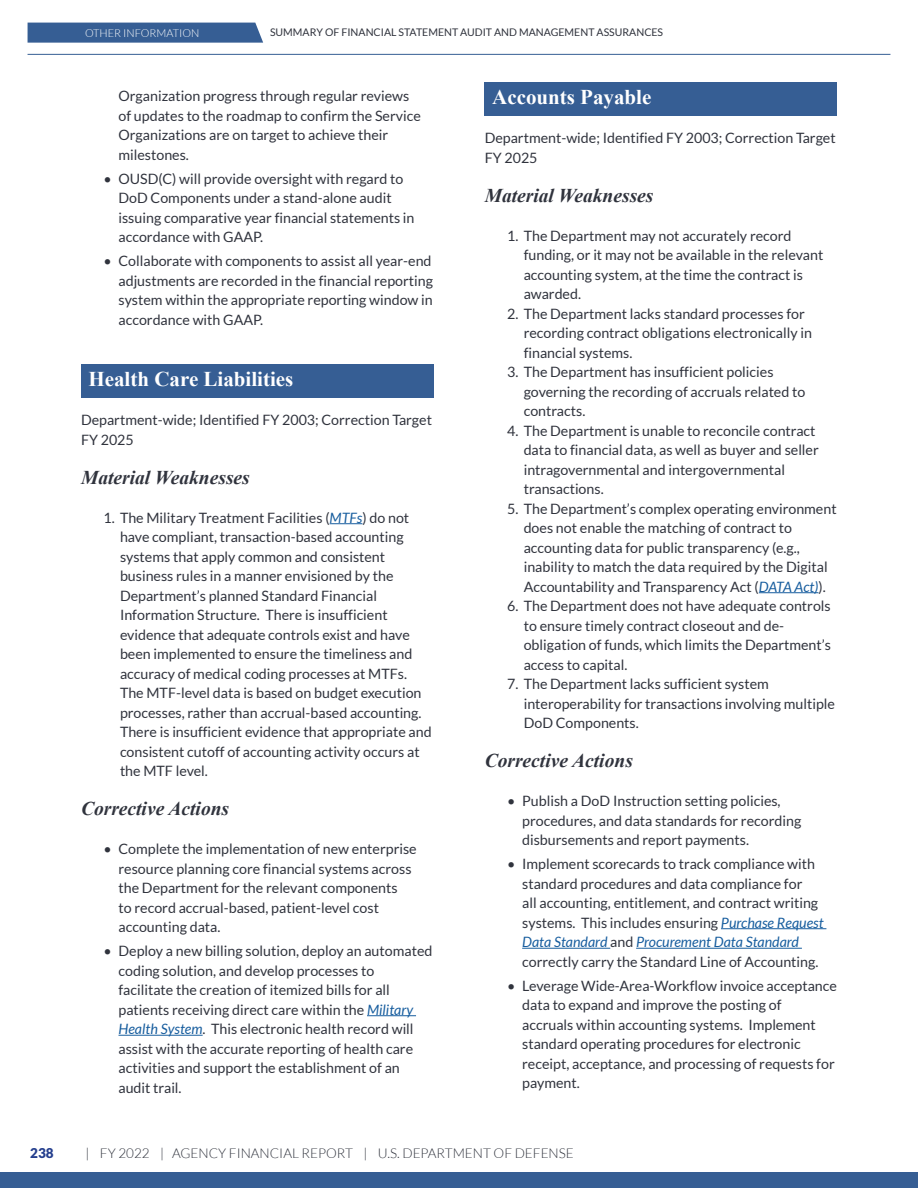
<style>
.page{position:relative;width:918px;height:1188px;background:#fff}
.page>*{position:absolute;margin:0;border:0;box-sizing:border-box;transform-origin:0 0}
.t1{font:700 21px "Times New Roman";color:#fff}
.t2{font:italic 700 19.5px "Times New Roman";color:#30333d}
.t3{font:14.25px/19.5px "Lato";color:#30333d}
.t4{font:300 13.5px "Lato";color:#30333d}
.t5{font:900 13.5px "Lato";color:#253f8e}
.t6{font:300 10.95px "Lato";color:#fff}
.t7{font:10.5px "Lato";color:#30333d}
.s1{font-style:italic;color:#175d9e}
</style>
<div class="page">
<hr style="left:28px;top:54px;width:862px;height:1px;background:#365e94">
<div style="left:28px;top:23px;width:235px;height:20px;background:#365e94"></div>
<div style="left:0;top:1172px;width:918px;height:16px;background:#365e94"></div>
<div style="left:81px;top:364px;width:352px;height:34px;background:#365e94"></div>
<hr style="left:330px;top:523px;width:32px;height:1px;background:#175d9e">
<hr style="left:367px;top:1015px;width:49px;height:1px;background:#175d9e">
<hr style="left:118px;top:1035px;width:85px;height:1px;background:#175d9e">
<div style="left:485px;top:82px;width:352px;height:34px;background:#365e94"></div>
<hr style="left:759px;top:592px;width:59px;height:1px;background:#175d9e">
<hr style="left:721px;top:928px;width:105px;height:1px;background:#175d9e">
<hr style="left:522px;top:948px;width:88px;height:1px;background:#175d9e">
<hr style="left:636px;top:948px;width:166px;height:1px;background:#175d9e">
<p class="t6" style="left:85px;top:27px;width:116px">OTHER INFORMATION</p>
<p class="t7" style="left:270px;top:27px;width:395px">SUMMARY OF FINANCIAL STATEMENT AUDIT AND MANAGEMENT ASSURANCES</p>
<p class="t3" style="left:118px;top:86px;width:304px">Organization progress through regular reviews of updates to the roadmap to confirm the Service Organizations are on target to achieve their milestones.</p>
<p class="t3" style="left:118px;top:169px;width:298px;text-indent:-15px">• OUSD(C) will provide oversight with regard to DoD Components under a stand-alone audit issuing comparative year financial statements in accordance with GAAP.</p>
<p class="t3" style="left:118px;top:251px;width:316px;text-align:justify;text-indent:-15px">• Collaborate with components to assist all year-end adjustments are recorded in the financial reporting system within the appropriate reporting window in accordance with GAAP.</p>
<p class="t1" style="left:88px;top:364px;width:206px">Health Care Liabilities</p>
<p class="t3" style="left:81px;top:410px;width:353px">Department-wide; Identified FY 2003; Correction Target<br>FY 2025</p>
<h4 class="t2" style="left:81px;top:464px;width:170px">Material Weaknesses</h4>
<p class="t3" style="left:120px;top:508px;width:313px;text-indent:-16px">1. The Military Treatment Facilities (<span class="s1">MTFs</span>) do not have compliant, transaction-based accounting systems that apply common and consistent business rules in a manner envisioned by the Department’s planned Standard Financial Information Structure. There is insufficient evidence that adequate controls exist and have been implemented to ensure the timeliness and accuracy of medical coding processes at MTFs.<br>The MTF-level data is based on budget execution processes, rather than accrual-based accounting.<br>There is insufficient evidence that appropriate and consistent cutoff of accounting activity occurs at the MTF level.</p>
<h4 class="t2" style="left:81px;top:795px;width:150px">Corrective Actions</h4>
<p class="t3" style="left:118px;top:839px;width:300px;text-indent:-15px">• Complete the implementation of new enterprise resource planning core financial systems across the Department for the relevant components<br>to record accrual-based, patient-level cost accounting data.</p>
<p class="t3" style="left:118px;top:941px;width:315px;text-indent:-15px">• Deploy a new billing solution, deploy an automated coding solution, and develop processes to facilitate the creation of itemized bills for all patients receiving direct care within the <span class="s1">Military Health System</span>. This electronic health record will assist with the accurate reporting of health care activities and support the establishment of an audit trail.</p>
<p class="t1" style="left:492px;top:82px;width:161px">Accounts Payable</p>
<p class="t3" style="left:485px;top:128px;width:353px">Department-wide; Identified FY 2003; Correction Target<br>FY 2025</p>
<h4 class="t2" style="left:485px;top:182px;width:170px">Material Weaknesses</h4>
<p class="t3" style="left:524px;top:226px;width:301px;text-indent:-16px">1. The Department may not accurately record funding, or it may not be available in the relevant accounting system, at the time the contract is awarded.</p>
<p class="t3" style="left:524px;top:304px;width:290px;text-indent:-16px">2. The Department lacks standard processes for recording contract obligations electronically in financial systems.</p>
<p class="t3" style="left:524px;top:362px;width:283px;text-indent:-16px">3. The Department has insufficient policies governing the recording of accruals related to contracts.</p>
<p class="t3" style="left:524px;top:421px;width:297px;text-indent:-16px">4. The Department is unable to reconcile contract data to financial data, as well as buyer and seller intragovernmental and intergovernmental transactions.</p>
<p class="t3" style="left:524px;top:499px;width:314px;text-indent:-16px">5. The Department’s complex operating environment does not enable the matching of contract to accounting data for public transparency (e.g., inability to match the data required by the Digital Accountability and Transparency Act (<span class="s1">DATA Act)</span>).</p>
<p class="t3" style="left:524px;top:596px;width:309px;text-indent:-16px">6. The Department does not have adequate controls to ensure timely contract closeout and de&shy;obligation of funds, which limits the Department’s access to capital.</p>
<p class="t3" style="left:524px;top:674px;width:313px;text-indent:-16px">7. The Department lacks sufficient system interoperability for transactions involving multiple<br>DoD Components.</p>
<h4 class="t2" style="left:485px;top:747px;width:150px">Corrective Actions</h4>
<p class="t3" style="left:522px;top:791px;width:281px;text-indent:-15px">• Publish a DoD Instruction setting policies, procedures, and data standards for recording disbursements and report payments.</p>
<p class="t3" style="left:522px;top:854px;width:303px;text-indent:-15px">• Implement scorecards to track compliance with standard procedures and data compliance for<br>all accounting, entitlement, and contract writing systems. This includes ensuring <span class="s1">Purchase Request Data Standard</span> and <span class="s1">Procurement Data Standard </span>correctly carry the Standard Line of Accounting.</p>
<p class="t3" style="left:522px;top:976px;width:316px;text-indent:-15px">• Leverage Wide-Area-Workflow invoice acceptance data to expand and improve the posting of<br>accruals within accounting systems. Implement standard operating procedures for electronic receipt, acceptance, and processing of requests for payment.</p>
<p class="t5" style="left:30px;top:1145px;width:25px">238</p>
<p class="t4" style="left:86px;top:1146px;width:490px">| FY 2022 | AGENCY FINANCIAL REPORT | U.S. DEPARTMENT OF DEFENSE</p>
</div>
